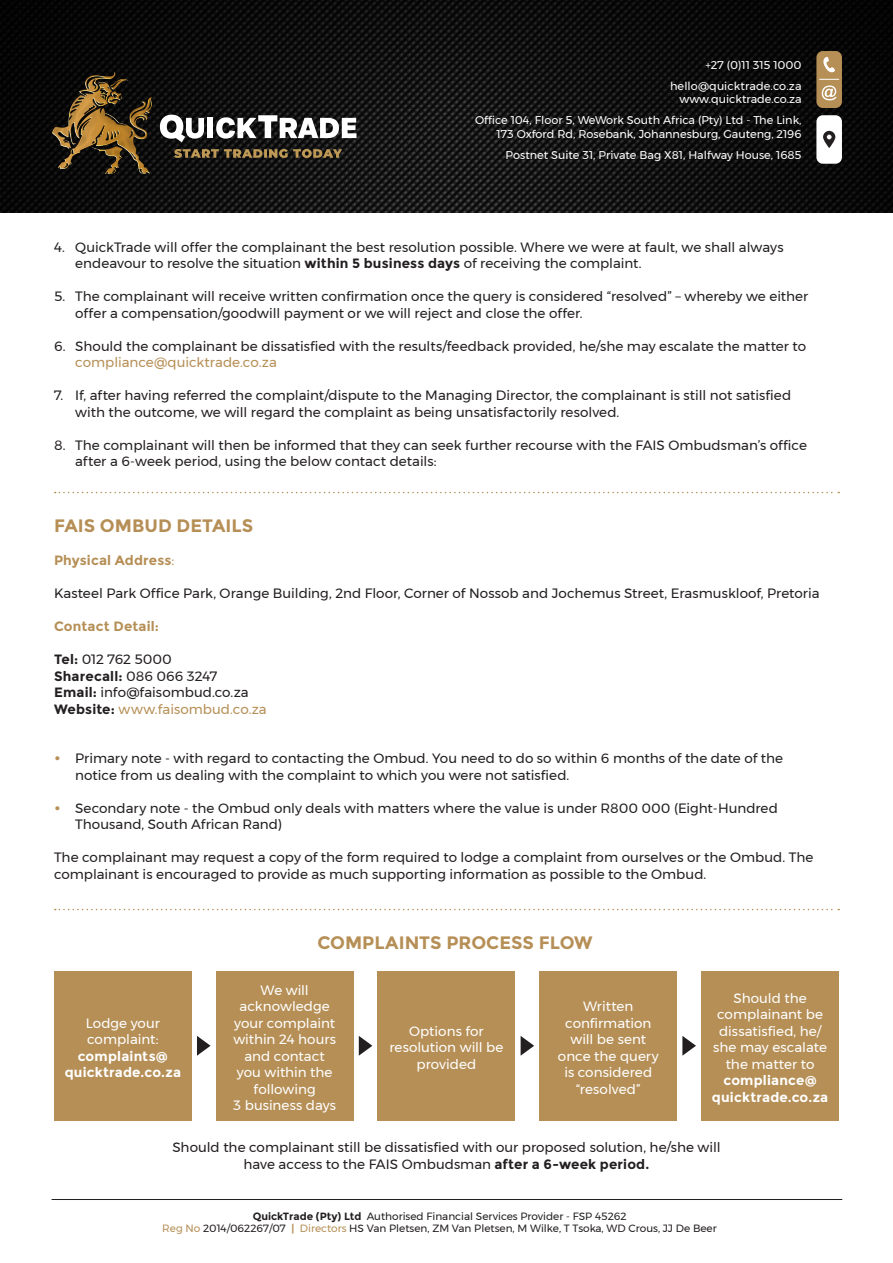
<style>
.page{position:relative;width:893px;height:1263px;background:#fff}
.page>*{position:absolute;margin:0;border:0;box-sizing:border-box;transform-origin:0 0}
.t1{font:700 18px "Montserrat";color:#b68f56}
.t2{font:13.5px/16.5px "Montserrat";color:#231f20}
.t3{font:13.5px/16.5px "Montserrat";color:#fff;text-align:center}
.t4{font:700 13.5px/16.5px "Montserrat";letter-spacing:.015em;color:#fff;text-align:center}
.t5{font:700 13.5px "Montserrat";letter-spacing:.01em;color:#b68f56}
.t6{font:13.5px "Montserrat";letter-spacing:.005em;color:#b68f56}
.t7{font:700 13.5px "Montserrat";letter-spacing:.015em;color:#231f20}
.t8{font:11.25px/21px "Montserrat";color:#fff;text-align:right}
.t9{font:10.5px/12.6px "Montserrat";color:#231f20;text-align:center}
.s1{font-weight:700}
.s2{color:#b68f56}
.s3{font-weight:400}
.s4{font-weight:700;color:#231f20}
.s5{font-family:"Gotham";font-weight:700;color:#b68f56}
.s6{font-weight:700;color:#b68f56}
</style>
<div class="page">
<img style="left:0;top:0;width:892px;height:213px">
<svg style="left:160px;top:115px;width:44px;height:27px"></svg>
<div style="left:208px;top:118px;width:5px;height:20px;background:#fff"></div>
<svg style="left:216px;top:115px;width:140px;height:24px"></svg>
<img style="left:51px;top:70px;width:105px;height:104px">
<svg style="left:174px;top:149px;width:168px;height:9px;background:#6d5936"></svg>
<div style="left:816px;top:51px;width:26px;height:57px;background:#b68f56;border-radius:6px"></div>
<div style="left:816px;top:115px;width:26px;height:49px;background:#fff;border-radius:6px"></div>
<svg style="left:823px;top:57px;width:12px;height:16px"></svg>
<svg style="left:820px;top:79px;width:19px;height:21px"></svg>
<svg style="left:823px;top:131px;width:12px;height:16px"></svg>
<svg style="left:827px;top:135px;width:5px;height:4px"></svg>
<hr style="left:52px;top:1199px;width:790px;height:1px;background:#231f20">
<div style="left:54px;top:971px;width:138px;height:149px;background:#b68f56"></div>
<div style="left:216px;top:971px;width:138px;height:149px;background:#b68f56"></div>
<div style="left:378px;top:971px;width:137px;height:149px;background:#b68f56"></div>
<div style="left:539px;top:971px;width:138px;height:149px;background:#b68f56"></div>
<div style="left:701px;top:971px;width:138px;height:149px;background:#b68f56"></div>
<svg style="left:197px;top:1036px;width:14px;height:20px"></svg>
<svg style="left:359px;top:1036px;width:13px;height:20px"></svg>
<svg style="left:521px;top:1036px;width:13px;height:20px"></svg>
<svg style="left:682px;top:1036px;width:14px;height:20px"></svg>
<svg style="left:55px;top:909px;width:784px;height:1px"></svg>
<svg style="left:55px;top:492px;width:784px;height:1px"></svg>
<p class="t8" style="left:670px;top:54px;width:133px">+27 (0)11 315 1000 hello@quicktrade.co.za</p>
<p class="t8" style="left:475px;top:89px;width:328px">www.quicktrade.co.za<br>Office 104, Floor 5, WeWork South Africa (Pty) Ltd - The Link,</p>
<p class="t8" style="left:497px;top:123px;width:306px">173 Oxford Rd, Rosebank, Johannesburg, Gauteng, 2196<br>Postnet Suite 31, Private Bag X81, Halfway House, 1685</p>
<p class="t2" style="left:75px;top:239px;width:710px;text-indent:-21px">4. QuickTrade will offer the complainant the best resolution possible. Where we were at fault, we shall always endeavour to resolve the situation <span class="s1">within 5 business days</span> of receiving the complaint.</p>
<p class="t2" style="left:75px;top:288px;width:735px;text-indent:-21px">5. The complainant will receive written confirmation once the query is considered “resolved” – whereby we either offer a compensation/goodwill payment or we will reject and close the offer.</p>
<p class="t2" style="left:75px;top:338px;width:732px;text-indent:-21px">6. Should the complainant be dissatisfied with the results/feedback provided, he/she may escalate the matter to <span class="s2">compliance@quicktrade.co.za</span></p>
<p class="t2" style="left:75px;top:387px;width:717px;text-indent:-21px">7. If, after having referred the complaint/dispute to the Managing Director, the complainant is still not satisfied with the outcome, we will regard the complaint as being unsatisfactorily resolved.</p>
<p class="t2" style="left:75px;top:437px;width:733px;text-indent:-21px">8. The complainant will then be informed that they can seek further recourse with the FAIS Ombudsman’s office after a 6-week period, using the below contact details:</p>
<p class="t1" style="left:54px;top:515px;width:201px">FAIS OMBUD DETAILS</p>
<p class="t5" style="left:54px;top:553px;width:122px">Physical Address<span class="s3">:</span></p>
<p class="t2" style="left:54px;top:585px;width:767px">Kasteel Park Office Park, Orange Building, 2nd Floor, Corner of Nossob and Jochemus Street, Erasmuskloof, Pretoria</p>
<p class="t5" style="left:54px;top:619px;width:107px">Contact Detail:</p>
<p class="t2" style="left:54px;top:651px;width:119px"><span class="s1">Tel:</span> 012 762 5000</p>
<p class="t7" style="left:54px;top:668px;width:165px">Sharecall: <span class="s3">086 066 3247</span></p>
<p class="t2" style="left:54px;top:684px;width:196px"><span class="s1">Email:</span> info@faisombud.co.za</p>
<p class="t6" style="left:54px;top:699px;width:214px"><span class="s4">Website:</span> www.faisombud.co.za</p>
<p class="t2" style="left:75px;top:750px;width:709px;text-indent:-21px"><span class="s5">•</span> Primary note - with regard to contacting the Ombud. You need to do so within 6 months of the date of the notice from us dealing with the complaint to which you were not satisfied.</p>
<p class="t2" style="left:75px;top:800px;width:704px;text-indent:-21px"><span class="s5">•</span> Secondary note - the Ombud only deals with matters where the value is under R800 000 (Eight-Hundred<br>Thousand, South African Rand)</p>
<p class="t2" style="left:54px;top:849px;width:761px">The complainant may request a copy of the form required to lodge a complaint from ourselves or the Ombud. The complainant is encouraged to provide as much supporting information as possible to the Ombud.</p>
<p class="t1" style="left:317px;top:932px;width:277px">COMPLAINTS PROCESS FLOW</p>
<p class="t3" style="left:233px;top:981px;width:104px">We will acknowledge your complaint within 24 hours and contact you within the following<br>3 business days</p>
<p class="t3" style="left:558px;top:998px;width:102px">Written confirmation will be sent once the query is considered “resolved”</p>
<p class="t3" style="left:712px;top:989px;width:118px">Should the complainant be dissatisfied, he/ she may escalate the matter to <span class="s1">compliance@ quicktrade.co.za</span></p>
<p class="t2" style="left:172px;top:1139px;width:550px;text-align:center">Should the complainant still be dissatisfied with our proposed solution, he/she will have access to the FAIS Ombudsman <span class="s1">after a 6-week period.</span></p>
<p class="t4" style="left:65px;top:1014px;width:118px"><span class="s3">Lodge your complaint: </span>complaints@ quicktrade.co.za</p>
<p class="t3" style="left:389px;top:1022px;width:116px">Options for resolution will be provided</p>
<p class="t9" style="left:162px;top:1210px;width:556px"><span class="s1">QuickTrade (Pty) Ltd</span> Authorised Financial Services Provider - FSP 45262<br><span class="s2">Reg No</span> 2014/062267/07 <span class="s6">|</span> <span class="s2">Directors</span> HS Van Pletsen, ZM Van Pletsen, M Wilke, T Tsoka, WD Crous, JJ De Beer</p>
</div>
